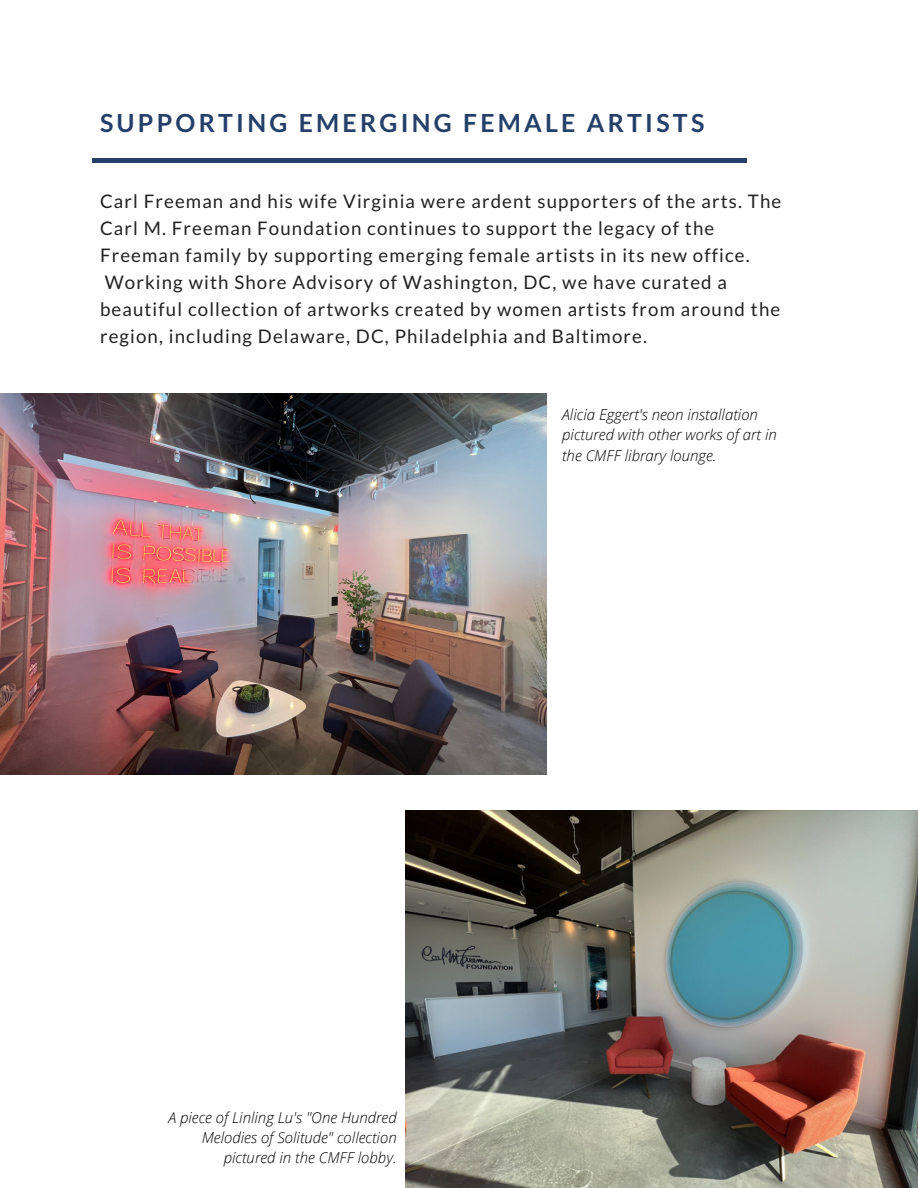
<style>
.page{position:relative;width:918px;height:1188px;background:#fff}
.page>*{position:absolute;margin:0;border:0;box-sizing:border-box;transform-origin:0 0}
.t1{font:700 24.9px "Lato";letter-spacing:.13em;color:#24406a}
.t2{font:18.75px/27px "Lato";letter-spacing:.06em;color:#222}
.t3{font:italic 300 15px/20.2px "Open Sans";color:#000}
</style>
<div class="page">
<div style="left:92px;top:158px;width:655px;height:5px;background:#24406a"></div>
<img style="left:0;top:394px;width:546px;height:380px">
<img style="left:405px;top:810px;width:513px;height:378px">
<p class="t1" style="left:100px;top:107px;width:606px">SUPPORTING EMERGING FEMALE ARTISTS</p>
<p class="t2" style="left:100px;top:187px;width:683px">Carl Freeman and his wife Virginia were ardent supporters of the arts. The Carl M. Freeman Foundation continues to support the legacy of the Freeman family by supporting emerging female artists in its new office.<br>Working with Shore Advisory of Washington, DC, we have curated a beautiful collection of artworks created by women artists from around the region, including Delaware, DC, Philadelphia and Baltimore.</p>
<p class="t3" style="left:562px;top:404px;width:216px">Alicia Eggert's neon installation pictured with other works of art in the CMFF library lounge.</p>
<p class="t3" style="left:168px;top:1107px;width:230px;text-align:right">A piece of Linling Lu's "One Hundred<br>Melodies of Solitude" collection pictured in the CMFF lobby.</p>
</div>
